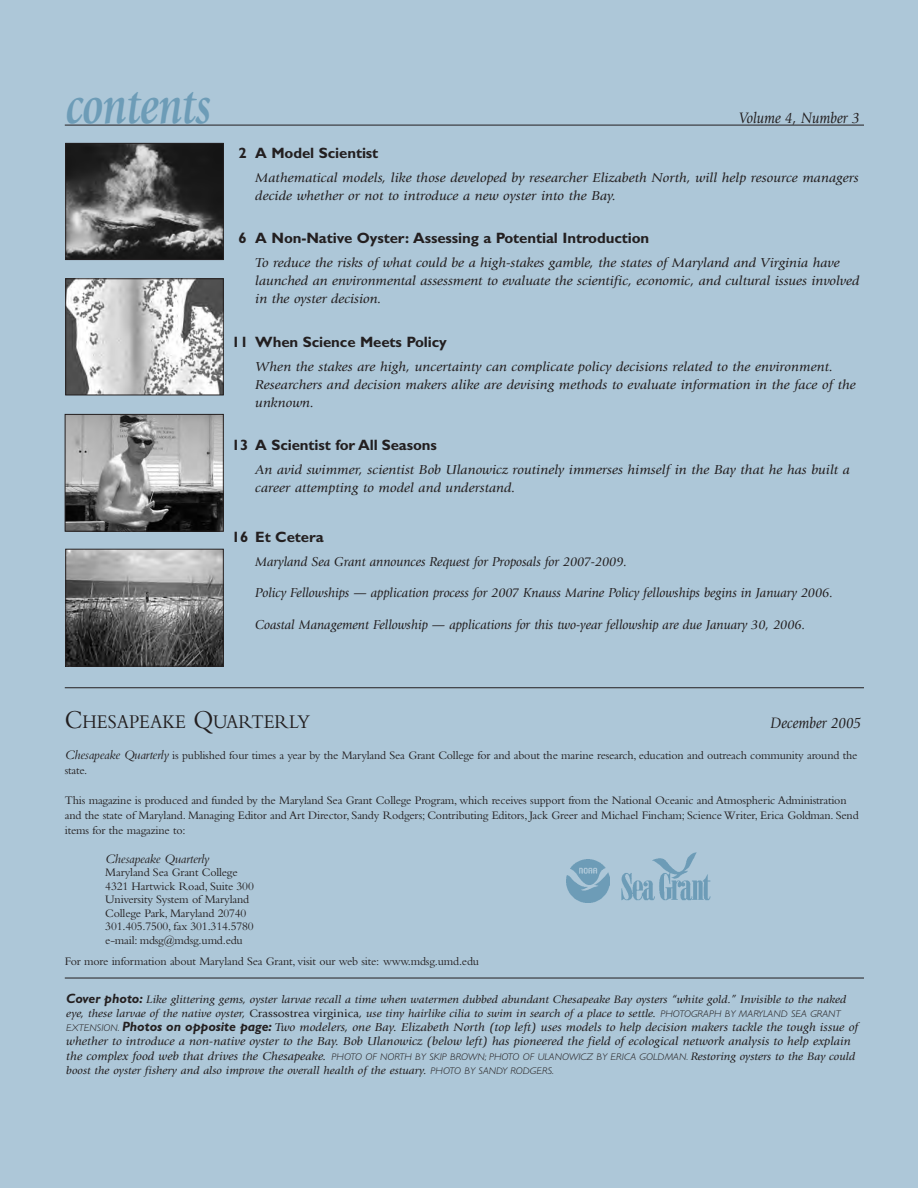
<style>
.page{position:relative;width:918px;height:1188px;background:#adc7d8}
.page>*{position:absolute;margin:0;border:0;box-sizing:border-box;transform-origin:0 0}
.t1{font:italic 700 54px "Giovanni";letter-spacing:-.01em;color:#6d9cb7;scale:.8 1}
.t2{font:20.25px "Bembo";color:#231f20;scale:.9 1}
.t3{font:italic 15.75px "Giovanni";color:#231f20;scale:.9 1}
.t4{font:700 15px "Gill Sans";letter-spacing:-.005em;color:#231f20}
.t5{font:italic 13.5px/18px "Giovanni";letter-spacing:-.005em;color:#231f20;scale:1.1 1}
.t6{font:italic 13.5px "Giovanni";letter-spacing:-.005em;color:#231f20}
.t7{font:italic 13.5px "Bembo";letter-spacing:-.015em;color:#231f20}
.t8{font:12px/13.5px "Bembo";letter-spacing:-.015em;color:#231f20}
.t9{font:italic 12px/14.2px "Giovanni";color:#231f20;scale:1.1 1}
.t10{font:italic 11.25px/14.2px "Giovanni";color:#231f20;scale:1.1 1}
.t11{font:italic 300 9.75px "Gill Sans";color:#231f20;scale:1.1 1}
.s1{font-size:27px}
.s2{font-style:italic;font-size:13.5px}
.s3{font-family:"Gill Sans";font-weight:700;font-size:13.5px}
.s4{font-style:normal}
.s5{font-family:"Gill Sans";font-weight:300;font-size:9.75px}
.s6{font-family:"Giovanni";font-weight:400;font-size:12px}
.s7{font-family:"Giovanni";font-weight:400;font-size:11.25px}
</style>
<div class="page">
<hr style="left:65px;top:125px;width:799px;height:1px;background:#231f20">
<img style="left:621px;top:852px;width:90px;height:49px">
<img style="left:566px;top:859px;width:43px;height:44px">
<hr style="left:65px;top:978px;width:799px;height:1px;background:#231f20">
<img style="left:67px;top:145px;width:155px;height:113px">
<div style="left:65px;top:143px;width:159px;height:117px;border:1px solid #231f20"></div>
<hr style="left:65px;top:687px;width:799px;height:1px;background:#231f20">
<img style="left:67px;top:280px;width:155px;height:113px">
<div style="left:65px;top:278px;width:159px;height:117px;border:1px solid #231f20"></div>
<img style="left:67px;top:416px;width:155px;height:113px">
<div style="left:65px;top:414px;width:159px;height:117px;border:1px solid #231f20"></div>
<img style="left:67px;top:551px;width:155px;height:113px">
<div style="left:65px;top:549px;width:159px;height:117px;border:1px solid #231f20"></div>
<h1 class="t1" style="left:66px;top:85px;width:182px">contents</h1>
<h3 class="t3" style="left:739px;top:112px;width:136px">Volume 4, Number 3</h3>
<p class="t4" style="left:239px;top:148px;width:141px">2 A Model Scientist</p>
<p class="t5" style="left:255px;top:170px;width:550px">Mathematical models, like those developed by researcher Elizabeth North, will help resource managers decide whether or not to introduce a new oyster into the Bay.</p>
<p class="t4" style="left:238px;top:233px;width:412px">6 A Non-Native Oyster: Assessing a Potential Introduction</p>
<p class="t5" style="left:255px;top:255px;width:551px">To reduce the risks of what could be a high-stakes gamble, the states of Maryland and Virginia have launched an environmental assessment to evaluate the scientific, economic, and cultural issues involved in the oyster decision.</p>
<p class="t4" style="left:232px;top:337px;width:217px">11 When Science Meets Policy</p>
<p class="t5" style="left:255px;top:359px;width:547px">When the stakes are high, uncertainty can complicate policy decisions related to the environment.<br>Researchers and decision makers alike are devising methods to evaluate information in the face of the unknown.</p>
<p class="t4" style="left:232px;top:440px;width:207px">13 A Scientist for All Seasons</p>
<p class="t5" style="left:255px;top:462px;width:542px">An avid swimmer, scientist Bob Ulanowicz routinely immerses himself in the Bay that he has built a career attempting to model and understand.</p>
<p class="t4" style="left:232px;top:532px;width:93px">16 Et Cetera</p>
<p class="t6" style="left:255px;top:556px;width:373px">Maryland Sea Grant announces Request for Proposals for 2007-2009.</p>
<p class="t6" style="left:255px;top:588px;width:579px">Policy Fellowships — application process for 2007 Knauss Marine Policy fellowships begins in January 2006.</p>
<p class="t6" style="left:255px;top:619px;width:552px">Coastal Management Fellowship — applications for this two-year fellowship are due January 30, 2006.</p>
<h2 class="t2" style="left:65px;top:714px;width:274px"><span class="s1">C</span>HESAPEAKE <span class="s1">Q</span>UARTERLY</h2>
<h3 class="t3" style="left:771px;top:716px;width:102px">December 2005</h3>
<p class="t8" style="left:65px;top:749px;width:794px;line-height:15px"><span class="s2">Chesapeake Quarterly</span> is published four times a year by the Maryland Sea Grant College for and about the marine research, education and outreach community around the state.</p>
<p class="t8" style="left:65px;top:794px;width:795px;line-height:15px">This magazine is produced and funded by the Maryland Sea Grant College Program, which receives support from the National Oceanic and Atmospheric Administration and the state of Maryland. Managing Editor and Art Director, Sandy Rodgers; Contributing Editors, Jack Greer and Michael Fincham; Science Writer, Erica Goldman. Send items for the magazine to:</p>
<p class="t7" style="left:105px;top:854px;width:106px">Chesapeake Quarterly</p>
<p class="t8" style="left:105px;top:867px;width:150px">Maryland Sea Grant College<br>4321 Hartwick Road, Suite 300<br>University System of Maryland<br>College Park, Maryland 20740<br>301.405.7500, fax 301.314.5780 e-mail: mdsg@mdsg.umd.edu</p>
<p class="t8" style="left:65px;top:955px;width:416px">For more information about Maryland Sea Grant, visit our web site: www.mdsg.umd.edu</p>
<p class="t10" style="left:66px;top:993px;width:711px"><span class="s3">Cover photo:</span> Like glittering gems, oyster larvae recall a time when watermen dubbed abundant Chesapeake Bay oysters “white gold.” Invisible to the naked eye, these larvae of the native oyster, <span class="s4">Crassostrea virginica</span>, use tiny hairlike cilia to swim in search of a place to settle. <span class="s5">PHOTOGRAPH BY MARYLAND SEA GRANT</span></p>
<p class="t9" style="left:66px;top:1021px;width:722px"><span class="s5">EXTENSION.</span> <span class="s3">Photos on opposite page:</span> Two modelers, one Bay. Elizabeth North (top left) uses models to help decision makers tackle the tough issue of whether to introduce a non-native oyster to the Bay. Bob Ulanowicz (below left) has pioneered the field of ecological network analysis to help explain</p>
<p class="t11" style="left:66px;top:1053px;width:719px"><span class="s6">the complex food web that drives the Chesapeake.</span> PHOTO OF NORTH BY SKIP BROWN; PHOTO OF ULANOWICZ BY ERICA GOLDMAN. <span class="s7">Restoring oysters to the Bay could</span></p>
<p class="t10" style="left:66px;top:1064px;width:445px">boost the oyster fishery and also improve the overall health of the estuary. <span class="s5">PHOTO BY SANDY RODGERS.</span></p>
</div>
